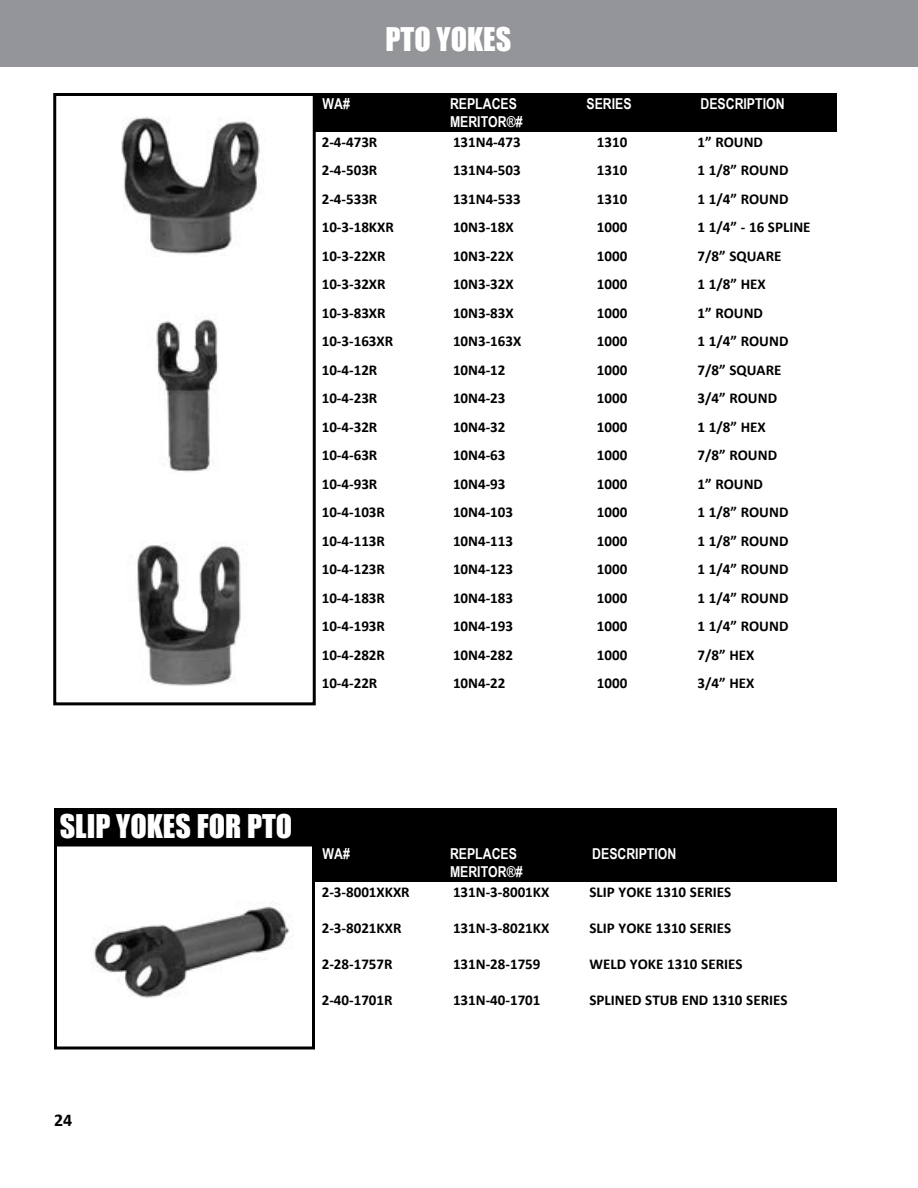
<style>
.page{position:relative;width:918px;height:1188px;background:#fff}
.page>*{position:absolute;margin:0;border:0;box-sizing:border-box;transform-origin:0 0}
.t1{font:30px "Impact";color:#fff}
.t2{font:700 18px "Calibri";color:#000}
.t3{font:700 15px "Calibri";color:#000}
.t4{font:700 15px "Arial Narrow";color:#fff}
</style>
<div class="page">
<div style="left:0;top:0;width:918px;height:68px;background:#939598"></div>
<div style="left:53px;top:93px;width:263px;height:612px;border:3px solid #000"></div>
<div style="left:54px;top:808px;width:783px;height:36px;background:#000"></div>
<img style="left:93px;top:903px;width:199px;height:95px">
<div style="left:54px;top:844px;width:261px;height:206px;border:3px solid #000"></div>
<div style="left:315px;top:93px;width:522px;height:39px;background:#000"></div>
<img style="left:121px;top:117px;width:140px;height:138px">
<img style="left:156px;top:319px;width:62px;height:153px">
<img style="left:137px;top:543px;width:104px;height:143px">
<div style="left:315px;top:843px;width:522px;height:39px;background:#000"></div>
<h1 class="t1" style="left:386px;top:16px;width:127px">PTO YOKES</h1>
<p class="t4" style="left:323px;top:92px;width:29px">WA#</p>
<p class="t4" style="left:450px;top:92px;width:68px">REPLACES</p>
<p class="t4" style="left:586px;top:92px;width:47px">SERIES</p>
<p class="t4" style="left:700px;top:92px;width:86px">DESCRIPTION</p>
<p class="t4" style="left:450px;top:110px;width:74px">MERITOR®#</p>
<p class="t3" style="left:322px;top:132px;width:57px">2-4-473R</p>
<p class="t3" style="left:453px;top:132px;width:69px">131N4-473</p>
<p class="t3" style="left:597px;top:132px;width:32px">1310</p>
<p class="t3" style="left:698px;top:132px;width:67px">1” ROUND</p>
<p class="t3" style="left:322px;top:161px;width:57px">2-4-503R</p>
<p class="t3" style="left:453px;top:161px;width:69px">131N4-503</p>
<p class="t3" style="left:597px;top:161px;width:32px">1310</p>
<p class="t3" style="left:698px;top:161px;width:92px">1 1/8” ROUND</p>
<p class="t3" style="left:322px;top:189px;width:57px">2-4-533R</p>
<p class="t3" style="left:453px;top:189px;width:69px">131N4-533</p>
<p class="t3" style="left:597px;top:189px;width:32px">1310</p>
<p class="t3" style="left:698px;top:189px;width:92px">1 1/4” ROUND</p>
<p class="t3" style="left:322px;top:218px;width:74px">10-3-18KXR</p>
<p class="t3" style="left:453px;top:218px;width:62px">10N3-18X</p>
<p class="t3" style="left:597px;top:218px;width:32px">1000</p>
<p class="t3" style="left:698px;top:218px;width:115px">1 1/4” - 16 SPLINE</p>
<p class="t3" style="left:322px;top:246px;width:65px">10-3-22XR</p>
<p class="t3" style="left:453px;top:246px;width:62px">10N3-22X</p>
<p class="t3" style="left:597px;top:246px;width:32px">1000</p>
<p class="t3" style="left:698px;top:246px;width:85px">7/8” SQUARE</p>
<p class="t3" style="left:322px;top:275px;width:65px">10-3-32XR</p>
<p class="t3" style="left:453px;top:275px;width:62px">10N3-32X</p>
<p class="t3" style="left:597px;top:275px;width:32px">1000</p>
<p class="t3" style="left:698px;top:275px;width:70px">1 1/8” HEX</p>
<p class="t3" style="left:322px;top:303px;width:65px">10-3-83XR</p>
<p class="t3" style="left:453px;top:303px;width:62px">10N3-83X</p>
<p class="t3" style="left:597px;top:303px;width:32px">1000</p>
<p class="t3" style="left:698px;top:303px;width:67px">1” ROUND</p>
<p class="t3" style="left:322px;top:332px;width:73px">10-3-163XR</p>
<p class="t3" style="left:453px;top:332px;width:70px">10N3-163X</p>
<p class="t3" style="left:597px;top:332px;width:32px">1000</p>
<p class="t3" style="left:698px;top:332px;width:92px">1 1/4” ROUND</p>
<p class="t3" style="left:322px;top:360px;width:57px">10-4-12R</p>
<p class="t3" style="left:453px;top:360px;width:54px">10N4-12</p>
<p class="t3" style="left:597px;top:360px;width:32px">1000</p>
<p class="t3" style="left:698px;top:360px;width:85px">7/8” SQUARE</p>
<p class="t3" style="left:322px;top:389px;width:57px">10-4-23R</p>
<p class="t3" style="left:453px;top:389px;width:54px">10N4-23</p>
<p class="t3" style="left:597px;top:389px;width:32px">1000</p>
<p class="t3" style="left:698px;top:389px;width:81px">3/4” ROUND</p>
<p class="t3" style="left:322px;top:417px;width:57px">10-4-32R</p>
<p class="t3" style="left:453px;top:417px;width:54px">10N4-32</p>
<p class="t3" style="left:597px;top:417px;width:32px">1000</p>
<p class="t3" style="left:698px;top:417px;width:70px">1 1/8” HEX</p>
<p class="t3" style="left:322px;top:446px;width:57px">10-4-63R</p>
<p class="t3" style="left:453px;top:446px;width:54px">10N4-63</p>
<p class="t3" style="left:597px;top:446px;width:32px">1000</p>
<p class="t3" style="left:698px;top:446px;width:81px">7/8” ROUND</p>
<p class="t3" style="left:322px;top:474px;width:57px">10-4-93R</p>
<p class="t3" style="left:453px;top:474px;width:54px">10N4-93</p>
<p class="t3" style="left:597px;top:474px;width:32px">1000</p>
<p class="t3" style="left:698px;top:474px;width:67px">1” ROUND</p>
<p class="t3" style="left:322px;top:503px;width:65px">10-4-103R</p>
<p class="t3" style="left:453px;top:503px;width:62px">10N4-103</p>
<p class="t3" style="left:597px;top:503px;width:32px">1000</p>
<p class="t3" style="left:698px;top:503px;width:92px">1 1/8” ROUND</p>
<p class="t3" style="left:322px;top:531px;width:65px">10-4-113R</p>
<p class="t3" style="left:453px;top:531px;width:62px">10N4-113</p>
<p class="t3" style="left:597px;top:531px;width:32px">1000</p>
<p class="t3" style="left:698px;top:531px;width:92px">1 1/8” ROUND</p>
<p class="t3" style="left:322px;top:560px;width:65px">10-4-123R</p>
<p class="t3" style="left:453px;top:560px;width:62px">10N4-123</p>
<p class="t3" style="left:597px;top:560px;width:32px">1000</p>
<p class="t3" style="left:698px;top:560px;width:92px">1 1/4” ROUND</p>
<p class="t3" style="left:322px;top:588px;width:65px">10-4-183R</p>
<p class="t3" style="left:453px;top:588px;width:62px">10N4-183</p>
<p class="t3" style="left:597px;top:588px;width:32px">1000</p>
<p class="t3" style="left:698px;top:588px;width:92px">1 1/4” ROUND</p>
<p class="t3" style="left:322px;top:617px;width:65px">10-4-193R</p>
<p class="t3" style="left:453px;top:617px;width:62px">10N4-193</p>
<p class="t3" style="left:597px;top:617px;width:32px">1000</p>
<p class="t3" style="left:698px;top:617px;width:92px">1 1/4” ROUND</p>
<p class="t3" style="left:322px;top:645px;width:65px">10-4-282R</p>
<p class="t3" style="left:453px;top:645px;width:62px">10N4-282</p>
<p class="t3" style="left:597px;top:645px;width:32px">1000</p>
<p class="t3" style="left:698px;top:645px;width:58px">7/8” HEX</p>
<p class="t3" style="left:322px;top:674px;width:57px">10-4-22R</p>
<p class="t3" style="left:453px;top:674px;width:54px">10N4-22</p>
<p class="t3" style="left:597px;top:674px;width:32px">1000</p>
<p class="t3" style="left:698px;top:674px;width:58px">3/4” HEX</p>
<h1 class="t1" style="left:60px;top:803px;width:234px">SLIP YOKES FOR PTO</h1>
<p class="t4" style="left:323px;top:842px;width:29px">WA#</p>
<p class="t4" style="left:450px;top:842px;width:68px">REPLACES</p>
<p class="t4" style="left:592px;top:842px;width:86px">DESCRIPTION</p>
<p class="t4" style="left:450px;top:860px;width:74px">MERITOR®#</p>
<p class="t3" style="left:322px;top:882px;width:89px">2-3-8001XKXR</p>
<p class="t3" style="left:453px;top:882px;width:98px">131N-3-8001KX</p>
<p class="t3" style="left:590px;top:882px;width:143px">SLIP YOKE 1310 SERIES</p>
<p class="t3" style="left:322px;top:918px;width:81px">2-3-8021KXR</p>
<p class="t3" style="left:453px;top:918px;width:98px">131N-3-8021KX</p>
<p class="t3" style="left:590px;top:918px;width:143px">SLIP YOKE 1310 SERIES</p>
<p class="t3" style="left:322px;top:954px;width:72px">2-28-1757R</p>
<p class="t3" style="left:453px;top:954px;width:89px">131N-28-1759</p>
<p class="t3" style="left:590px;top:954px;width:155px">WELD YOKE 1310 SERIES</p>
<p class="t3" style="left:322px;top:990px;width:72px">2-40-1701R</p>
<p class="t3" style="left:453px;top:990px;width:89px">131N-40-1701</p>
<p class="t3" style="left:590px;top:990px;width:200px">SPLINED STUB END 1310 SERIES</p>
<p class="t2" style="left:54px;top:1108px;width:20px">24</p>
</div>
